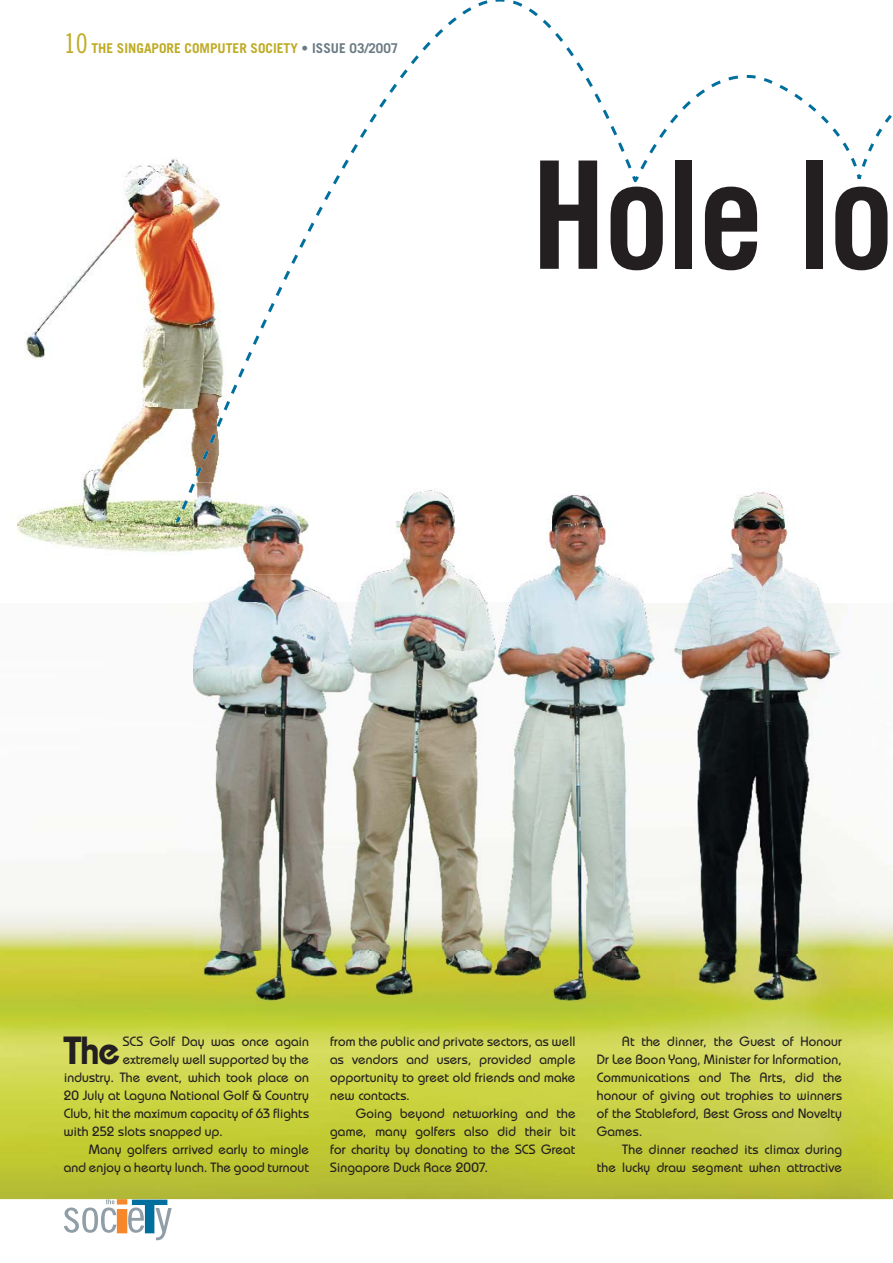
<style>
.page{position:relative;width:893px;height:1263px;background:#fff}
.page>*{position:absolute;margin:0;border:0;box-sizing:border-box;transform-origin:0 0}
.t1{font:150px "Trade Gothic Bold Cond Twenty";letter-spacing:-.02em;color:#231f20}
.t2{font:600 39.15px "Bauhaus";color:#231f20}
.t3{font:500 13.5px/18px "Bauhaus";letter-spacing:.01em;color:#231f20;text-align:justify}
.t4{font:700 13.5px "Trade Gothic";color:#bfab24}
.s1{font-family:"Trade Gothic Cond Eighteen";font-weight:400;font-size:27px}
.s2{color:#6b7a83}
</style>
<div class="page">
<svg style="left:64px;top:1199px;width:108px;height:41px"></svg>
<img style="left:0;top:603px;width:892px;height:596px">
<img style="left:11px;top:157px;width:182px;height:395px">
<svg style="left:176px;top:0;width:716px;height:523px"></svg>
<img style="left:193px;top:483px;width:649px;height:518px">
<img style="left:193px;top:483px;width:137px;height:91px">
<p class="t4" style="left:64px;top:43px;width:336px"><span class="s1">10</span> THE SINGAPORE COMPUTER SOCIETY <span class="s2">• ISSUE 03/2007</span></p>
<h1 class="t1" style="left:531px;top:161px;width:365px">Hole lo</h1>
<h2 class="t2" style="left:64px;top:1036px;width:58px">The</h2>
<p class="t3" style="left:123px;top:1034px;width:188px">SCS Golf Day was once again</p>
<p class="t3" style="left:123px;top:1052px;width:188px">extremely well supported by the</p>
<p class="t3" style="left:64px;top:1070px;width:247px">industry. The event, which took place on</p>
<p class="t3" style="left:64px;top:1088px;width:247px">20 July at Laguna National Golf &amp; Country</p>
<p class="t3" style="left:64px;top:1106px;width:247px">Club, hit the maximum capacity of 63 flights</p>
<p class="t3" style="left:64px;top:1124px;width:161px">with 252 slots snapped up.</p>
<p class="t3" style="left:89px;top:1142px;width:221px">Many golfers arrived early to mingle</p>
<p class="t3" style="left:64px;top:1160px;width:247px">and enjoy a hearty lunch. The good turnout</p>
<p class="t3" style="left:330px;top:1034px;width:247px">from the public and private sectors, as well as vendors and users, provided ample opportunity to greet old friends and make new contacts.</p>
<p class="t3" style="left:330px;top:1106px;width:247px;text-indent:26px">Going beyond networking and the game, many golfers also did their bit for charity by donating to the SCS Great Singapore Duck Race 2007.</p>
<p class="t3" style="left:597px;top:1034px;width:247px;text-indent:26px">At the dinner, the Guest of Honour Dr Lee Boon Yang, Minister for Information, Communications and The Arts, did the honour of giving out trophies to winners of the Stableford, Best Gross and Novelty Games.</p>
<p class="t3" style="left:597px;top:1142px;width:247px;text-align:right">The dinner reached its climax during<br>the lucky draw segment when attractive</p>
</div>
